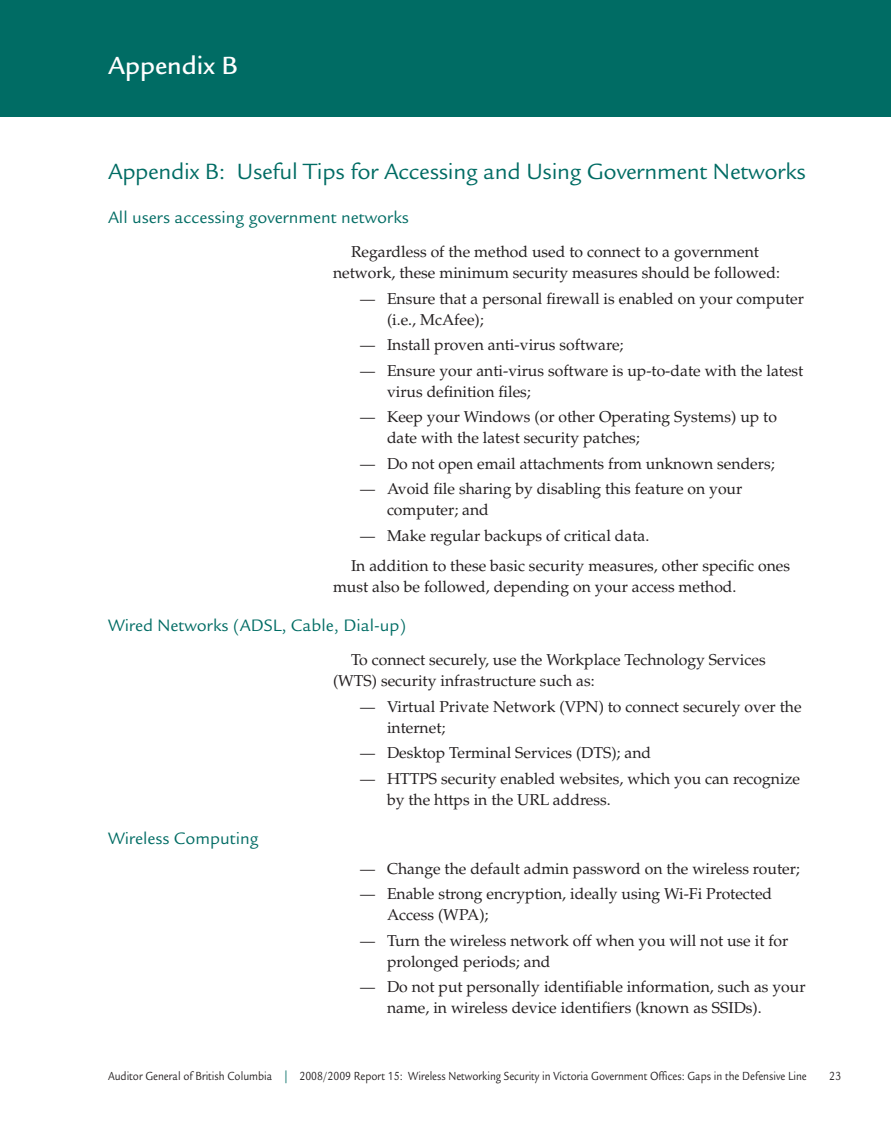
<style>
.page{position:relative;width:891px;height:1134px;background:#fff}
.page>*{position:absolute;margin:0;border:0;box-sizing:border-box;transform-origin:0 0}
.t1{font:500 27px "Legacy Sans";color:#fff}
.QP_Head_2_Colour_16{font:24px "Legacy Sans";letter-spacing:-.01em;color:#006c64}
.QP_Head_4_Colour_12{font:18px "Legacy Sans";color:#006c64}
.QP_Bullet_EmDash_2{font:15.75px/21px "Palatino";color:#231f20}
.QP_Paragraph_Normal{font:15.75px/21px "Palatino";color:#231f20}
.t2{font:12.75px "Legacy Sans";color:#231f20;scale:.86 1}
.s1{font-size:15px}
.s2{color:#006c64}
</style>
<div class="page">
<div style="left:0;top:0;width:891px;height:117px;background:#006c64"></div>
<h1 class="t1" style="left:108px;top:50px;width:131px">Appendix B</h1>
<p class="QP_Head_2_Colour_16" style="left:108px;top:158px;width:699px">Appendix B: Useful Tips for Accessing and Using Government Networks</p>
<p class="QP_Head_4_Colour_12" style="left:108px;top:207px;width:302px">All users accessing government networks</p>
<p class="QP_Paragraph_Normal" style="left:333px;top:242px;width:449px;text-align:center">Regardless of the method used to connect to a government network, these minimum security measures should be followed:</p>
<p class="QP_Bullet_EmDash_2" style="left:387px;top:288px;width:418px;text-indent:-27px"><span class="s1">—</span> Ensure that a personal firewall is enabled on your computer (i.e., McAfee);</p>
<p class="QP_Bullet_EmDash_2" style="left:360px;top:335px;width:265px"><span class="s1">—</span> Install proven anti-virus software;</p>
<p class="QP_Bullet_EmDash_2" style="left:387px;top:360px;width:418px;text-indent:-27px"><span class="s1">—</span> Ensure your anti-virus software is up-to-date with the latest virus definition files;</p>
<p class="QP_Bullet_EmDash_2" style="left:387px;top:407px;width:392px;text-indent:-27px"><span class="s1">—</span> Keep your Windows (or other Operating Systems) up to date with the latest security patches;</p>
<p class="QP_Bullet_EmDash_2" style="left:360px;top:453px;width:416px"><span class="s1">—</span> Do not open email attachments from unknown senders;</p>
<p class="QP_Bullet_EmDash_2" style="left:387px;top:479px;width:357px;text-indent:-27px"><span class="s1">—</span> Avoid file sharing by disabling this feature on your computer; and</p>
<p class="QP_Bullet_EmDash_2" style="left:360px;top:525px;width:291px"><span class="s1">—</span> Make regular backups of critical data.</p>
<p class="QP_Paragraph_Normal" style="left:333px;top:555px;width:459px;text-indent:18px">In addition to these basic security measures, other specific ones must also be followed, depending on your access method.</p>
<p class="QP_Head_4_Colour_12" style="left:108px;top:615px;width:300px">Wired Networks (ADS L, Cable, Dial-up)</p>
<p class="QP_Paragraph_Normal" style="left:333px;top:650px;width:434px;text-indent:18px">To connect securely, use the Workplace Technology Services (WTS) security infrastructure such as:</p>
<p class="QP_Bullet_EmDash_2" style="left:387px;top:696px;width:416px;text-indent:-27px"><span class="s1">—</span> Virtual Private Network (VPN) to connect securely over the internet;</p>
<p class="QP_Bullet_EmDash_2" style="left:360px;top:743px;width:293px"><span class="s1">—</span> Desktop Terminal Services (DTS); and</p>
<p class="QP_Bullet_EmDash_2" style="left:387px;top:768px;width:415px;text-indent:-27px"><span class="s1">—</span> HTTPS security enabled websites, which you can recognize by the https in the URL address.</p>
<p class="QP_Head_4_Colour_12" style="left:108px;top:828px;width:152px">Wireless Computing</p>
<p class="QP_Bullet_EmDash_2" style="left:360px;top:858px;width:441px"><span class="s1">—</span> Change the default admin password on the wireless router;</p>
<p class="QP_Bullet_EmDash_2" style="left:387px;top:884px;width:387px;text-indent:-27px"><span class="s1">—</span> Enable strong encryption, ideally using Wi-Fi Protected<br>Access (WPA);</p>
<p class="QP_Bullet_EmDash_2" style="left:387px;top:930px;width:403px;text-indent:-27px"><span class="s1">—</span> Turn the wireless network off when you will not use it for prolonged periods; and</p>
<p class="QP_Bullet_EmDash_2" style="left:387px;top:977px;width:420px;text-indent:-27px"><span class="s1">—</span> Do not put personally identifiable information, such as your name, in wireless device identifiers (known as SSIDs).</p>
<p class="t2" style="left:108px;top:1069px;width:814px">Auditor General of British Columbia <span class="s2">|</span> 2008/2009 Report 15: Wireless Networking Security in Victoria Government Offices: Gaps in the Defensive Line</p>
<p class="t2" style="left:829px;top:1069px;width:16px">23</p>
</div>
